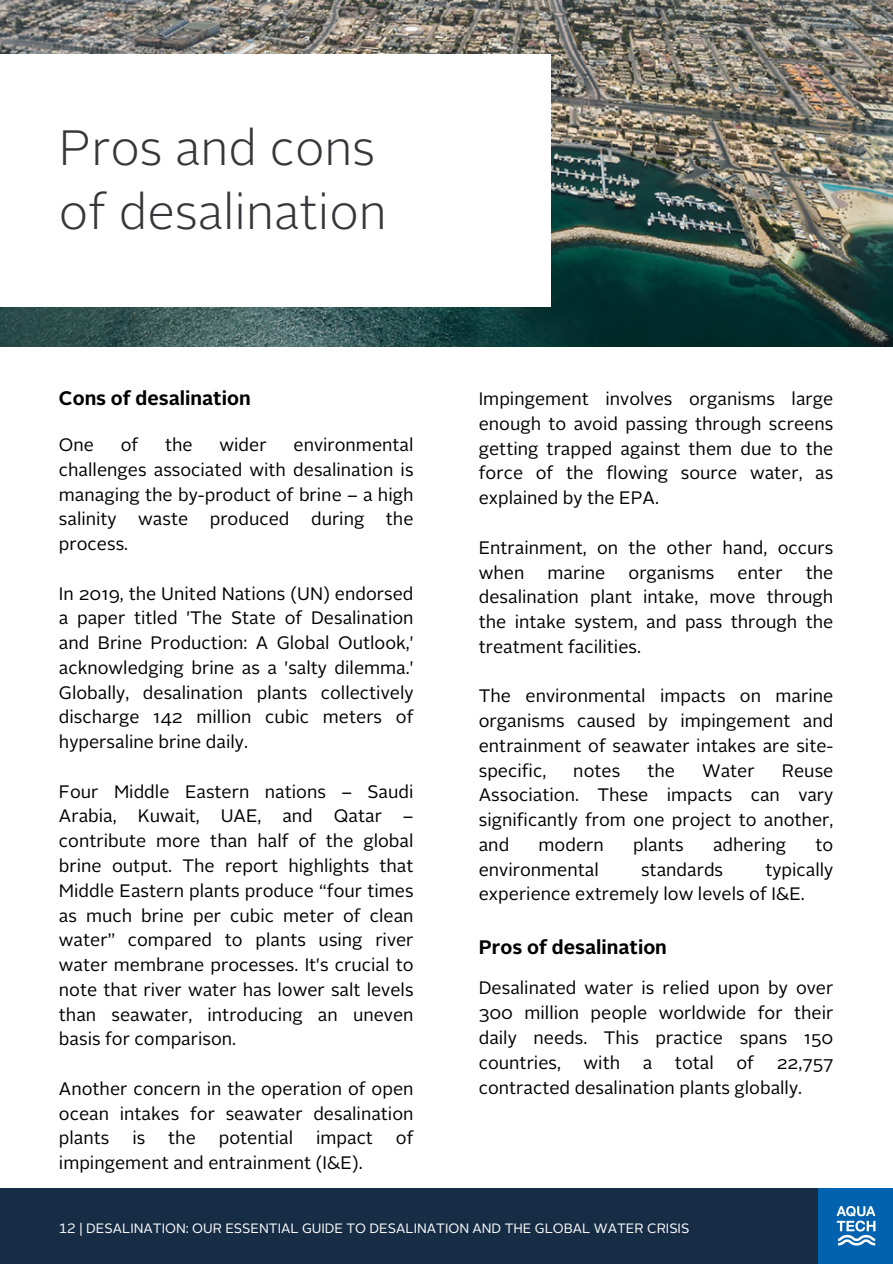
<style>
.page{position:relative;width:893px;height:1264px;background:#fff}
.page>*{position:absolute;margin:0;border:0;box-sizing:border-box;transform-origin:0 0}
.t1{font:300 49.5px/64.2px "Alright Sans";color:#35373a}
.t2{font:700 19.5px "Alright Sans";color:#000}
.t3{font:18px/24.8px "Alright Sans";color:#000;text-align:justify}
.t4{font:13.5px "Alright Sans LT";color:#fff}
</style>
<div class="page">
<div style="left:0;top:1188px;width:892px;height:75px;background:#172d46"></div>
<img style="left:818px;top:1188px;width:74px;height:74px">
<img style="left:0;top:0;width:892px;height:346px">
<div style="left:0;top:54px;width:550px;height:253px;background:#fff"></div>
<h1 class="t1" style="left:59px;top:120px;width:329px">Pros and cons of desalination</h1>
<p class="t2" style="left:59px;top:390px;width:193px">Cons of desalination</p>
<p class="t3" style="left:59px;top:434px;width:37px">One</p>
<p class="t3" style="left:121px;top:434px;width:19px">of</p>
<p class="t3" style="left:165px;top:434px;width:29px">the</p>
<p class="t3" style="left:219px;top:434px;width:49px">wider</p>
<p class="t3" style="left:59px;top:434px;width:356px;text-indent:234px">environmental challenges associated with desalination is managing the by-product of brine – a high salinity waste produced during the process.</p>
<p class="t3" style="left:59px;top:582px;width:356px">In 2019, the United Nations (UN) endorsed a paper titled 'The State of Desalination and Brine Production: A Global Outlook,' acknowledging brine as a 'salty dilemma.' Globally, desalination plants collectively discharge 142 million cubic meters of hypersaline brine daily.</p>
<p class="t3" style="left:59px;top:780px;width:356px">Four Middle Eastern nations – Saudi Arabia, Kuwait, UAE, and Qatar – contribute more than half of the global brine output. The report highlights that Middle Eastern plants produce “four times as much brine per cubic meter of clean water” compared to plants using river water membrane processes. It's crucial to note that river water has lower salt levels than seawater, introducing an uneven basis for comparison.</p>
<p class="t3" style="left:59px;top:1077px;width:356px">Another concern in the operation of open ocean intakes for seawater desalination plants</p>
<p class="t3" style="left:132px;top:1127px;width:14px">is</p>
<p class="t3" style="left:168px;top:1127px;width:29px">the</p>
<p class="t3" style="left:219px;top:1127px;width:76px">potential</p>
<p class="t3" style="left:316px;top:1127px;width:58px">impact</p>
<p class="t3" style="left:396px;top:1127px;width:19px">of</p>
<p class="t3" style="left:59px;top:1152px;width:305px">impingement and entrainment (I&amp;E).</p>
<p class="t3" style="left:478px;top:388px;width:356px">Impingement involves organisms large enough to avoid passing through screens getting trapped against them due to the force of the flowing source water, as explained by the EPA.</p>
<p class="t3" style="left:478px;top:536px;width:356px">Entrainment, on the other hand, occurs when</p>
<p class="t3" style="left:478px;top:561px;width:356px;text-indent:327px">the desalination plant intake, move through the intake system, and pass through the treatment facilities.</p>
<p class="t3" style="left:478px;top:685px;width:356px">The environmental impacts on marine organisms caused by impingement and entrainment of seawater intakes are site&shy;specific,</p>
<p class="t3" style="left:547px;top:561px;width:59px">marine</p>
<p class="t3" style="left:628px;top:561px;width:87px">organisms</p>
<p class="t3" style="left:737px;top:561px;width:47px">enter</p>
<p class="t3" style="left:573px;top:759px;width:48px">notes</p>
<p class="t3" style="left:647px;top:759px;width:29px">the</p>
<p class="t3" style="left:702px;top:759px;width:54px">Water</p>
<p class="t3" style="left:478px;top:759px;width:356px;text-indent:303px">Reuse Association. These impacts can vary significantly from one project to another, and</p>
<p class="t3" style="left:538px;top:833px;width:67px">modern</p>
<p class="t3" style="left:633px;top:833px;width:52px">plants</p>
<p class="t3" style="left:713px;top:833px;width:75px">adhering</p>
<p class="t3" style="left:815px;top:833px;width:19px">to</p>
<p class="t3" style="left:478px;top:858px;width:122px">environmental</p>
<p class="t3" style="left:641px;top:858px;width:84px">standards</p>
<p class="t3" style="left:478px;top:858px;width:356px;text-indent:286px">typically experience extremely low levels of I&amp;E.</p>
<p class="t2" style="left:478px;top:939px;width:190px">Pros of desalination</p>
<p class="t3" style="left:478px;top:977px;width:356px">Desalinated water is relied upon by over 300 million people worldwide for their daily needs. This practice spans 150 countries,</p>
<p class="t3" style="left:583px;top:1051px;width:38px">with</p>
<p class="t3" style="left:642px;top:1051px;width:11px">a</p>
<p class="t3" style="left:675px;top:1051px;width:40px">total</p>
<p class="t3" style="left:736px;top:1051px;width:19px">of</p>
<p class="t3" style="left:478px;top:1051px;width:356px;text-indent:298px">22,757 contracted desalination plants globally.</p>
<p class="t4" style="left:59px;top:1222px;width:632px">12 | DESALINATION: OUR ESSENTIAL GUIDE TO DESALINATION AND THE GLOBAL WATER CRISIS</p>
</div>
